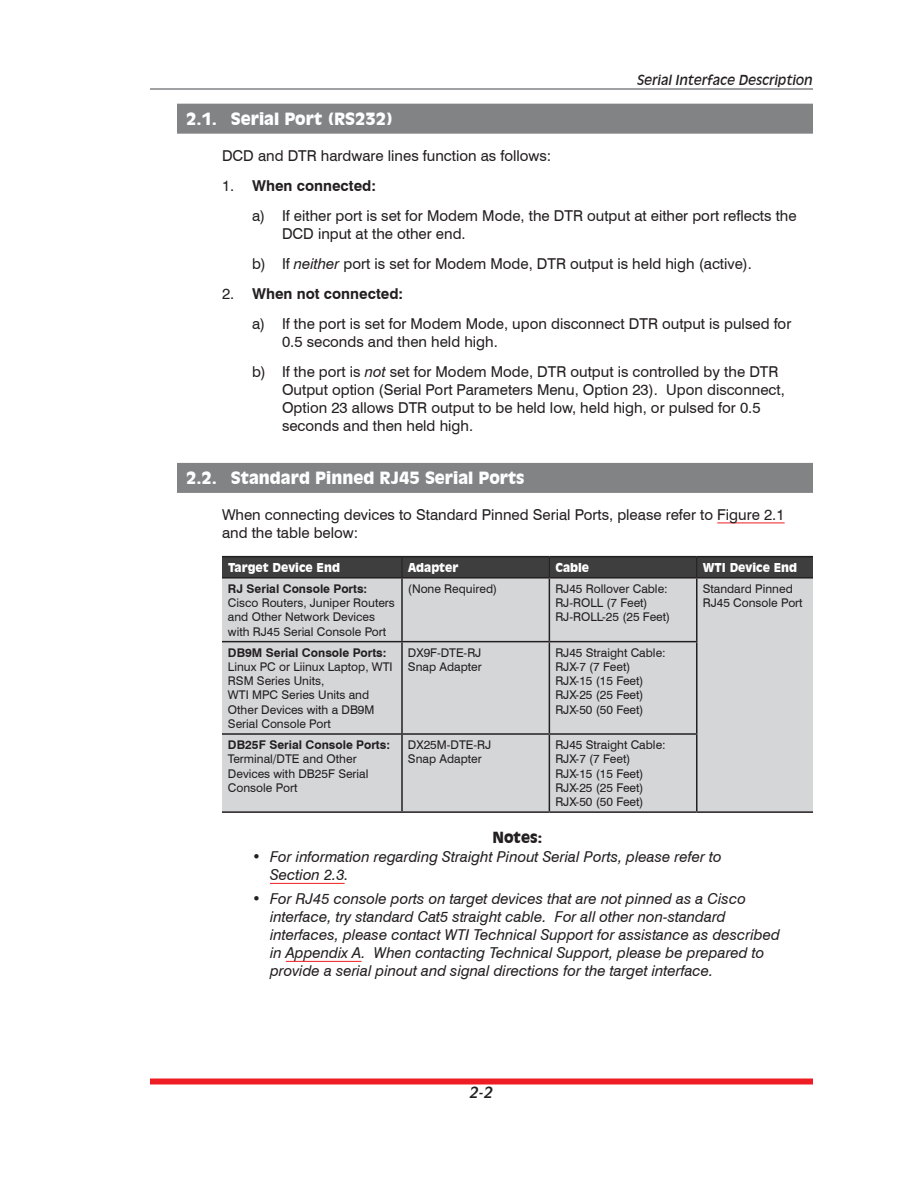
<style>
.page{position:relative;width:918px;height:1188px;background:#fff}
.page>*{position:absolute;margin:0;border:0;box-sizing:border-box;transform-origin:0 0}
.t1{font:900 16.5px "Incised 901 BT";color:#fff}
.t2{font:15px/30px "Swiss 721 BT";color:#231f20}
.t3{font:italic 15px/18px "Swiss 721 BT";color:#231f20}
.t4{font:900 15px "Incised 901 BT";color:#231f20}
.t5{font:italic 15px "Incised 901 BT";color:#231f20}
.t6{font:italic 13.5px "Incised 901 BT";color:#231f20}
.t7{font:12px/14.2px "Swiss 721 BT";color:#231f20}
.t8{font:700 12px "Swiss 721 BT";color:#231f20}
.t9{font:900 12px "Incised 901 BT";color:#fff}
.s1{font-weight:700}
.s2{font-style:italic}
</style>
<div class="page">
<div style="left:150px;top:1078px;width:663px;height:6px;background:#ee1d23"></div>
<hr style="left:150px;top:88px;width:663px;height:2px;background:#818385">
<div style="left:177px;top:104px;width:636px;height:30px;background:#818385"></div>
<div style="left:177px;top:463px;width:636px;height:30px;background:#818385"></div>
<hr style="left:717px;top:523px;width:68px;height:1px;background:#ee1d23">
<hr style="left:270px;top:883px;width:75px;height:1px;background:#ee1d23">
<hr style="left:286px;top:961px;width:76px;height:1px;background:#ee1d23">
<div style="left:222px;top:579px;width:591px;height:232px;background:#d5d6d8"></div>
<hr style="left:222px;top:556px;width:180px;height:1px;background:#231f20">
<hr style="left:402px;top:556px;width:147px;height:1px;background:#231f20">
<hr style="left:549px;top:556px;width:148px;height:1px;background:#231f20">
<hr style="left:697px;top:556px;width:116px;height:1px;background:#231f20">
<hr style="left:222px;top:577px;width:180px;height:2px;background:#231f20">
<hr style="left:402px;top:577px;width:147px;height:2px;background:#231f20">
<hr style="left:549px;top:577px;width:148px;height:2px;background:#231f20">
<hr style="left:697px;top:577px;width:116px;height:2px;background:#231f20">
<svg style="left:222px;top:557px;width:591px;height:21px;background:#3b3b3c"></svg>
<hr style="left:401px;top:642px;width:2px;height:91px;background:#231f20">
<hr style="left:549px;top:642px;width:1px;height:91px;background:#231f20">
<hr style="left:222px;top:733px;width:180px;height:2px;background:#231f20">
<hr style="left:402px;top:733px;width:147px;height:2px;background:#231f20">
<hr style="left:401px;top:735px;width:2px;height:76px;background:#231f20">
<hr style="left:549px;top:733px;width:149px;height:2px;background:#231f20">
<hr style="left:549px;top:735px;width:1px;height:76px;background:#231f20">
<hr style="left:222px;top:811px;width:180px;height:2px;background:#231f20">
<hr style="left:402px;top:811px;width:147px;height:2px;background:#231f20">
<hr style="left:549px;top:811px;width:148px;height:2px;background:#231f20">
<hr style="left:401px;top:579px;width:2px;height:62px;background:#231f20">
<hr style="left:549px;top:579px;width:1px;height:62px;background:#231f20">
<hr style="left:696px;top:579px;width:2px;height:62px;background:#231f20">
<hr style="left:222px;top:641px;width:180px;height:1px;background:#231f20">
<hr style="left:402px;top:641px;width:147px;height:1px;background:#231f20">
<hr style="left:549px;top:641px;width:149px;height:1px;background:#231f20">
<hr style="left:696px;top:642px;width:2px;height:91px;background:#231f20">
<hr style="left:696px;top:735px;width:2px;height:76px;background:#231f20">
<hr style="left:697px;top:811px;width:116px;height:2px;background:#231f20">
<p class="t6" style="left:637px;top:72px;width:177px">Serial Interface Description</p>
<p class="t1" style="left:186px;top:109px;width:209px">2.1. Serial Port (RS232)</p>
<p class="t2" style="left:222px;top:140px;width:331px">DCD and DTR hardware lines function as follows:</p>
<p class="t2" style="left:252px;top:170px;width:546px;text-indent:-30px">1. <span class="s1">When connected:<br></span>a) If either port is set for Modem Mode, the DTR output at either port reflects the</p>
<p class="t2" style="left:252px;top:218px;width:502px;text-indent:30px">DCD input at the other end.<br>b) If <span class="s2">neither</span> port is set for Modem Mode, DTR output is held high (active).</p>
<p class="t2" style="left:252px;top:278px;width:541px;text-indent:-30px">2. <span class="s1">When not connected:<br></span>a) If the port is set for Modem Mode, upon disconnect DTR output is pulsed for</p>
<p class="t2" style="left:252px;top:326px;width:528px;text-indent:30px">0.5 seconds and then held high.<br>b) If the port is <span class="s2">not</span> set for Modem Mode, DTR output is controlled by the DTR</p>
<p class="t2" style="left:282px;top:380px;width:504px;line-height:18px">Output option (Serial Port Parameters Menu, Option 23). Upon disconnect,<br>Option 23 allows DTR output to be held low, held high, or pulsed for 0.5 seconds and then held high.</p>
<p class="t1" style="left:186px;top:468px;width:340px">2.2. Standard Pinned RJ45 Serial Ports</p>
<p class="t2" style="left:222px;top:505px;width:564px;line-height:18px">When connecting devices to Standard Pinned Serial Ports, please refer to Figure 2.1 and the table below:</p>
<p class="t9" style="left:228px;top:560px;width:114px">Target Device End</p>
<p class="t9" style="left:408px;top:560px;width:52px">Adapter</p>
<p class="t9" style="left:555px;top:560px;width:35px">Cable</p>
<p class="t9" style="left:703px;top:560px;width:96px">WTI Device End</p>
<p class="t8" style="left:228px;top:581px;width:141px">RJ Serial Console Ports:</p>
<p class="t7" style="left:228px;top:596px;width:168px">Cisco Routers, Juniper Routers and Other Network Devices with RJ45 Serial Console Port</p>
<p class="t7" style="left:408px;top:581px;width:91px">(None Required)</p>
<p class="t7" style="left:555px;top:581px;width:116px">RJ45 Rollover Cable:<br>RJ-ROLL (7 Feet)<br>RJ-ROLL-25 (25 Feet)</p>
<p class="t7" style="left:703px;top:581px;width:101px">Standard Pinned<br>RJ45 Console Port</p>
<p class="t8" style="left:228px;top:645px;width:160px">DB9M Serial Console Ports:</p>
<p class="t7" style="left:228px;top:659px;width:166px">Linux PC or Liinux Laptop, WTI<br>RSM Series Units,<br>WTI MPC Series Units and<br>Other Devices with a DB9M<br>Serial Console Port</p>
<p class="t7" style="left:408px;top:645px;width:75px">DX9F-DTE-RJ<br>Snap Adapter</p>
<p class="t7" style="left:555px;top:645px;width:112px">RJ45 Straight Cable:<br>RJX-7 (7 Feet)<br>RJX-15 (15 Feet)<br>RJX-25 (25 Feet)<br>RJX-50 (50 Feet)</p>
<p class="t7" style="left:408px;top:738px;width:85px">DX25M-DTE-RJ<br>Snap Adapter</p>
<p class="t7" style="left:555px;top:738px;width:112px">RJ45 Straight Cable:<br>RJX-7 (7 Feet)<br>RJX-15 (15 Feet)<br>RJX-25 (25 Feet)<br>RJX-50 (50 Feet)</p>
<p class="t4" style="left:492px;top:828px;width:52px">Notes:</p>
<p class="t3" style="left:270px;top:848px;width:453px;text-indent:-18px">• For information regarding Straight Pinout Serial Ports, please refer to<br>Section 2.3.</p>
<p class="t3" style="left:270px;top:890px;width:511px;text-indent:-18px">• For RJ45 console ports on target devices that are not pinned as a Cisco interface, try standard Cat5 straight cable. For all other non-standard interfaces, please contact WTI Technical Support for assistance as described in Appendix A. When contacting Technical Support, please be prepared to provide a serial pinout and signal directions for the target interface.</p>
<p class="t8" style="left:228px;top:737px;width:164px">DB25F Serial Console Ports:</p>
<p class="t7" style="left:228px;top:752px;width:142px">Terminal/DTE and Other<br>Devices with DB25F Serial<br>Console Port</p>
<p class="t5" style="left:470px;top:1084px;width:24px">2-2</p>
</div>
